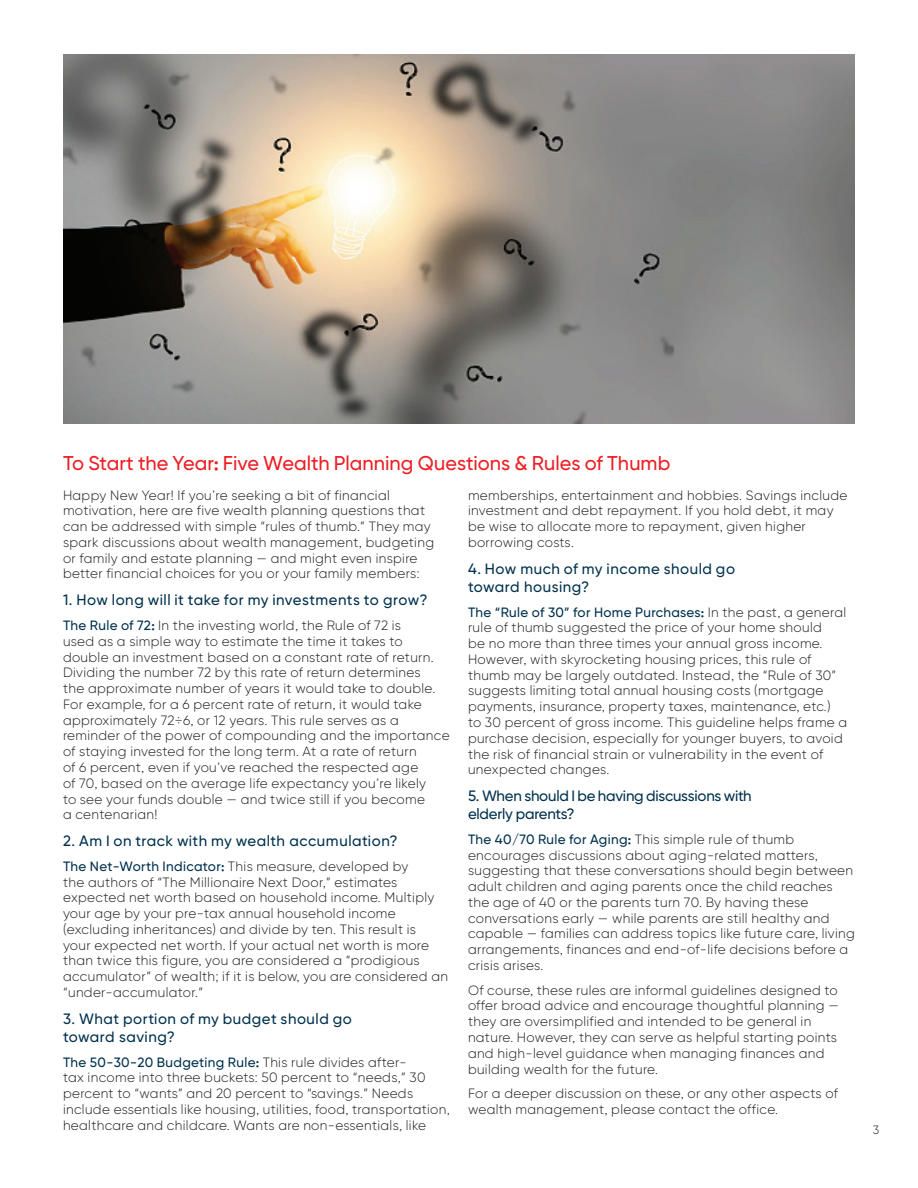
<style>
.page{position:relative;width:918px;height:1188px;background:#fff}
.page>*{position:absolute;margin:0;border:0;box-sizing:border-box;transform-origin:0 0}
.t1{font:500 19.95px "Gilroy BN";color:#ee1d23}
.t2{font:500 15px/18px "Gilroy BN";letter-spacing:.025em;color:#00314d}
.t3{font:500 15px/18px "Gilroy BN";letter-spacing:-.015em;color:#00314d}
.t4{font:300 13.5px/15.8px "Gilroy BN";letter-spacing:.025em;color:#231f20}
.t5{font:300 12px "Gilroy BN";color:#231f20}
.s1{font-weight:500;color:#00314d}
</style>
<div class="page">
<img style="left:63px;top:54px;width:792px;height:370px">
<h1 class="t1" style="left:63px;top:451px;width:609px">To Start the Year: Five Wealth Planning Questions &amp; Rules of Thumb</h1>
<p class="t4" style="left:63px;top:487px;width:373px">Happy New Year! If you’re seeking a bit of financial motivation, here are five wealth planning questions that can be addressed with simple “rules of thumb.” They may spark discussions about wealth management, budgeting or family and estate planning — and might even inspire better financial choices for you or your family members:</p>
<p class="t2" style="left:63px;top:591px;width:366px">1. How long will it take for my investments to grow?</p>
<p class="t4" style="left:63px;top:617px;width:388px"><span class="s1">The Rule of 72:</span> In the investing world, the Rule of 72 is<br>used as a simple way to estimate the time it takes to double an investment based on a constant rate of return.<br>Dividing the number 72 by this rate of return determines<br>the approximate number of years it would take to double.<br>For example, for a 6 percent rate of return, it would take approximately 72÷6, or 12 years. This rule serves as a reminder of the power of compounding and the importance of staying invested for the long term. At a rate of return<br>of 6 percent, even if you’ve reached the respected age<br>of 70, based on the average life expectancy you’re likely<br>to see your funds double — and twice still if you become<br>a centenarian!</p>
<p class="t2" style="left:63px;top:832px;width:336px">2. Am I on track with my wealth accumulation?</p>
<p class="t4" style="left:63px;top:858px;width:387px"><span class="s1">The Net-Worth Indicator:</span> This measure, developed by<br>the authors of “The Millionaire Next Door,” estimates expected net worth based on household income. Multiply your age by your pre-tax annual household income (excluding inheritances) and divide by ten. This result is<br>your expected net worth. If your actual net worth is more than twice this figure, you are considered a “prodigious accumulator” of wealth; if it is below, you are considered an “under‑accumulator.”</p>
<p class="t2" style="left:63px;top:1010px;width:290px">3. What portion of my budget should go toward saving?</p>
<p class="t4" style="left:63px;top:1054px;width:388px"><span class="s1">The 50-30-20 Budgeting Rule:</span> This rule divides after-<br>tax income into three buckets: 50 percent to “needs,” 30 percent to “wants” and 20 percent to “savings.” Needs include essentials like housing, utilities, food, transportation, healthcare and childcare. Wants are non-essentials, like</p>
<p class="t4" style="left:468px;top:487px;width:381px">memberships, entertainment and hobbies. Savings include investment and debt repayment. If you hold debt, it may be wise to allocate more to repayment, given higher borrowing costs.</p>
<p class="t2" style="left:468px;top:560px;width:269px">4. How much of my income should go toward housing?</p>
<p class="t4" style="left:468px;top:604px;width:381px"><span class="s1">The “Rule of 30” for Home Purchases:</span> In the past, a general rule of thumb suggested the price of your home should<br>be no more than three times your annual gross income.<br>However, with skyrocketing housing prices, this rule of thumb may be largely outdated. Instead, the “Rule of 30” suggests limiting total annual housing costs (mortgage payments, insurance, property taxes, maintenance, etc.)<br>to 30 percent of gross income. This guideline helps frame a purchase decision, especially for younger buyers, to avoid the risk of financial strain or vulnerability in the event of unexpected changes.</p>
<p class="t3" style="left:468px;top:787px;width:285px">5. When should I be having discussions with elderly parents?</p>
<p class="t4" style="left:468px;top:831px;width:388px"><span class="s1">The 40/70 Rule for Aging:</span> This simple rule of thumb encourages discussions about aging-related matters, suggesting that these conversations should begin between adult children and aging parents once the child reaches the age of 40 or the parents turn 70. By having these conversations early — while parents are still healthy and capable — families can address topics like future care, living arrangements, finances and end-of-life decisions before a crisis arises.</p>
<p class="t4" style="left:468px;top:982px;width:372px">Of course, these rules are informal guidelines designed to offer broad advice and encourage thoughtful planning — they are oversimplified and intended to be general in nature. However, they can serve as helpful starting points and high-level guidance when managing finances and building wealth for the future.</p>
<p class="t4" style="left:468px;top:1086px;width:371px">For a deeper discussion on these, or any other aspects of wealth management, please contact the office.</p>
<p class="t5" style="left:873px;top:1122px;width:8px">3</p>
</div>
